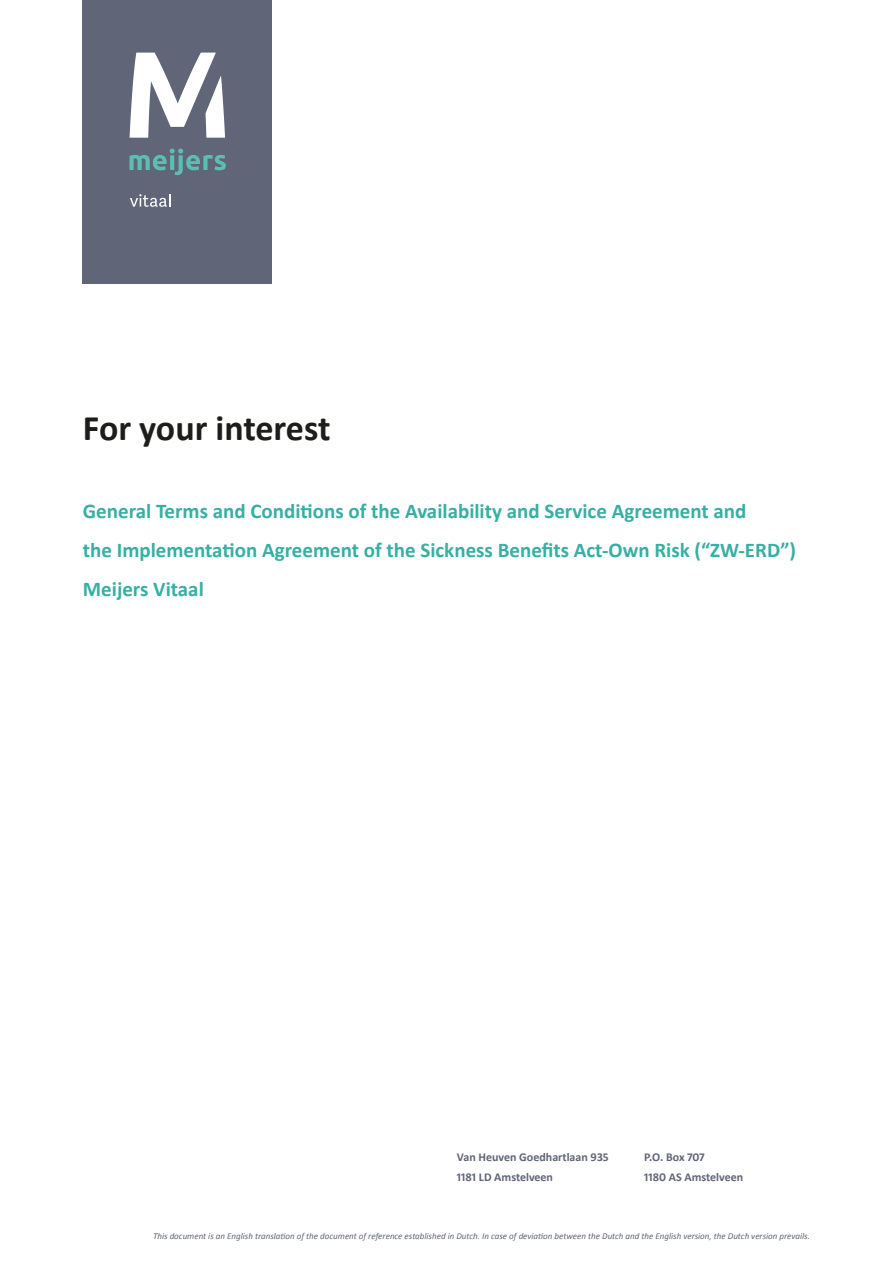
<style>
.page{position:relative;width:893px;height:1263px;background:#fff}
.page>*{position:absolute;margin:0;border:0;box-sizing:border-box;transform-origin:0 0}
.t1{font:700 36px "Calibri";letter-spacing:-.005em;color:#1d1d1b}
.t2{font:700 21px/39px "Calibri";color:#37afa3}
.t3{font:700 12px/19.5px "Calibri";color:#606578}
.t4{font:italic 9px "Calibri";color:#606578}
</style>
<div class="page">
<div style="left:83px;top:0;width:189px;height:284px;background:#606578"></div>
<svg style="left:130px;top:53px;width:95px;height:85px"></svg>
<svg style="left:129px;top:149px;width:97px;height:26px"></svg>
<svg style="left:130px;top:194px;width:40px;height:13px"></svg>
<h1 class="t1" style="left:83px;top:405px;width:249px">For your interest</h1>
<h2 class="t2" style="left:83px;top:491px;width:715px">General Terms and Conditions of the Availability and Service Agreement and<br>the Implementation Agreement of the Sickness Benefits Act-Own Risk (“ZW-ERD”)<br>Meijers Vitaal</h2>
<h3 class="t3" style="left:457px;top:1147px;width:153px">Van Heuven Goedhartlaan 935<br>1181 LD Amstelveen</h3>
<h3 class="t3" style="left:644px;top:1147px;width:101px">P.O. Box 707<br>1180 AS Amstelveen</h3>
<p class="t4" style="left:153px;top:1230px;width:658px">This document is an English translation of the document of reference established in Dutch. In case of deviation between the Dutch and the English version, the Dutch version prevails.</p>
</div>
